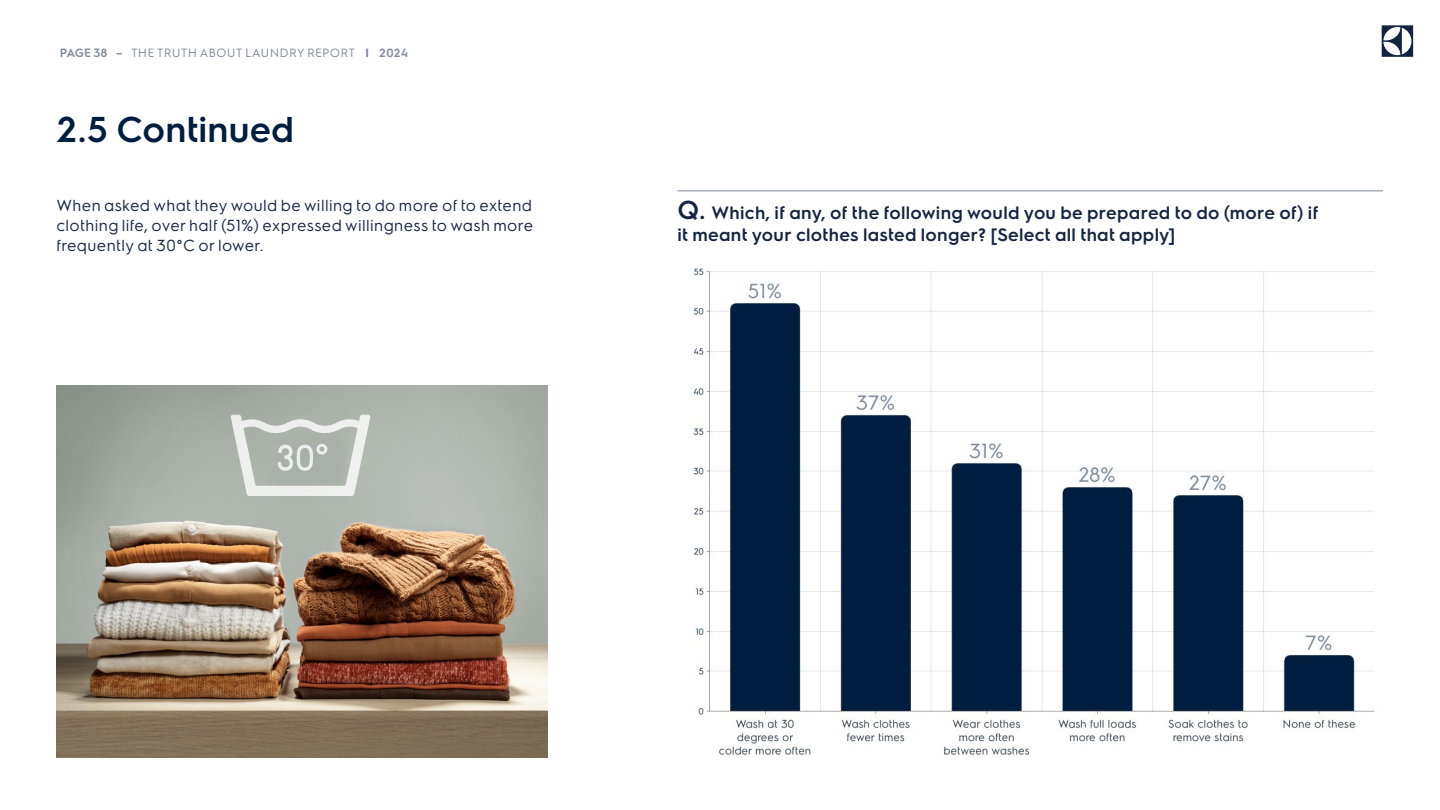
<style>
.page{position:relative;width:1440px;height:810px;background:#fff}
.page>*{position:absolute;margin:0;border:0;box-sizing:border-box;transform-origin:0 0}
.t1{font:600 36px "Electrolux Sans";letter-spacing:.005em;color:#011e41}
.t2{font:600 18px/21.6px "Electrolux Sans";letter-spacing:.015em;color:#152342}
.t3{font:15.98px/20px "Electrolux Sans";letter-spacing:.025em;color:#152342;text-align:justify}
.t4{font:12px "Electrolux Sans";letter-spacing:.02em;color:#7f899a}
.s1{font-weight:600}
.s2{font-weight:700}
.s3{font-size:26.03px}
</style>
<div class="page">
<svg style="left:1382px;top:25px;width:31px;height:32px"></svg>
<img style="left:57px;top:385px;width:490px;height:373px">
<hr style="left:677px;top:191px;width:706px;height:1px;background:#7f899a">
<svg style="left:231px;top:415px;width:140px;height:81px;background:#c2c7c2"></svg>
<img style="left:693px;top:268px;width:682px;height:487px">
<p class="t4" style="left:60px;top:44px;width:350px"><span class="s1">PAGE 38 –</span> THE TRUTH ABOUT LAUNDRY REPORT <span class="s2">I</span> <span class="s1">2024</span></p>
<h1 class="t1" style="left:57px;top:105px;width:239px">2.5 Continued</h1>
<p class="t3" style="left:57px;top:195px;width:478px">When asked what they would be willing to do more of to extend clothing life, over half (51%) expressed willingness to wash more frequently at 30°C or lower.</p>
<p class="t2" style="left:677px;top:201px;width:642px"><span class="s3">Q.</span> Which, if any, of the following would you be prepared to do (more of) if it meant your clothes lasted longer? [Select all that apply]</p>
</div>
